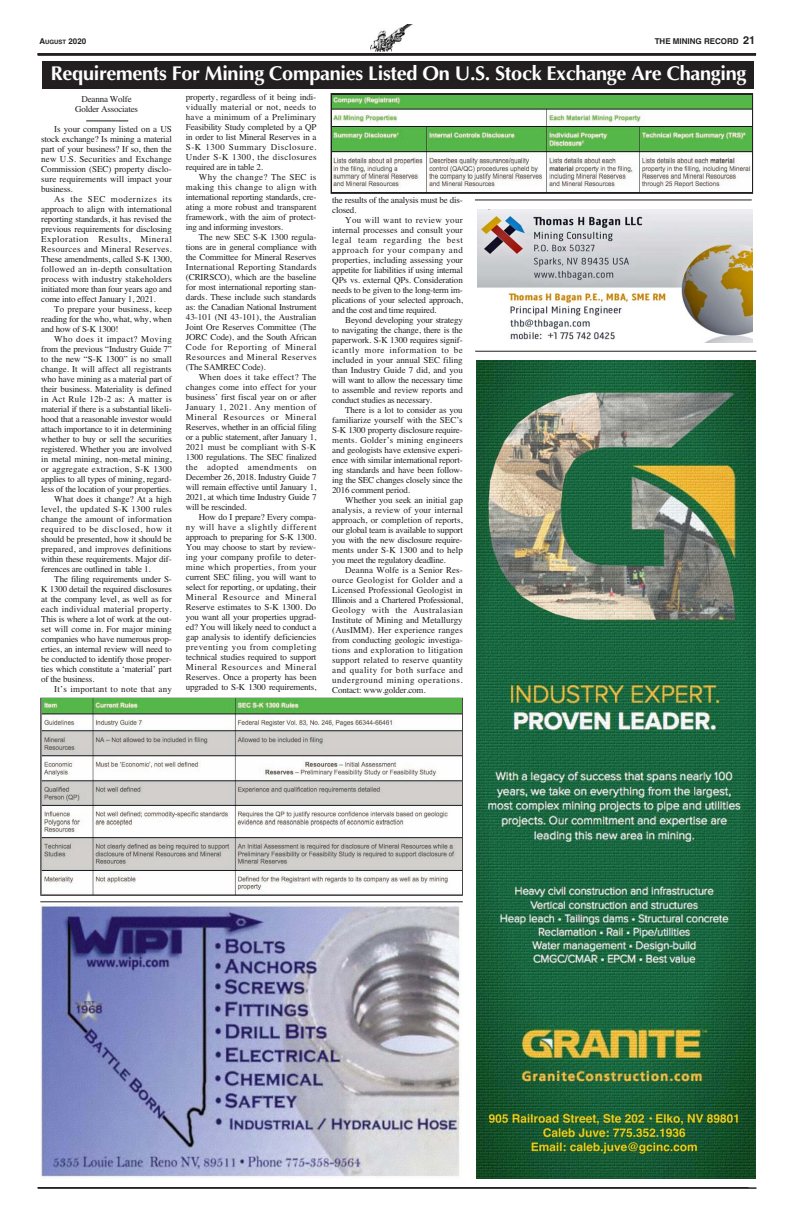
<style>
.page{position:relative;width:792px;height:1224px;background:#fff}
.page>*{position:absolute;margin:0;border:0;box-sizing:border-box;transform-origin:0 0}
.t1{font:700 20px "Optima";letter-spacing:-.015em;color:#fff}
.t2{font:9px/10px "Times";letter-spacing:-.02em;color:#231f20;text-align:justify}
.t3{font:9px "Times";letter-spacing:.02em;color:#231f20}
.t4{font:9px "Times";color:#231f20}
.t5{font:9px "Times";letter-spacing:.01em;color:#231f20}
.t6{font:9px "Times";letter-spacing:.055em;color:#231f20}
.t7{font:9px "Times";letter-spacing:.025em;color:#231f20}
.t8{font:9px "Times";letter-spacing:.045em;color:#231f20}
.t9{font:700 8px "Helvetica";color:#231f20}
.s1{font-size:6px}
.s2{font-size:11px}
</style>
<div class="page">
<img style="left:371px;top:24px;width:42px;height:27px">
<hr style="left:38px;top:53px;width:718px;height:2px;background:#231f20">
<hr style="left:38px;top:1187px;width:710px;height:1px;background:#231f20">
<hr style="left:38px;top:54px;width:718px;height:2px;background:#231f20">
<hr style="left:38px;top:1188px;width:718px;height:1px;background:#231f20">
<div style="left:41px;top:901px;width:420px;height:281px;background:linear-gradient(to right,#fff,#fff)"></div>
<img style="left:41px;top:905px;width:420px;height:274px">
<hr style="left:40px;top:901px;width:423px;height:1px;background:#231f20">
<img style="left:476px;top:361px;width:279px;height:818px">
<hr style="left:475px;top:199px;width:277px;height:1px;background:#231f20">
<div style="left:42px;top:61px;width:712px;height:28px;background:#231f20"></div>
<hr style="left:86px;top:120px;width:42px;height:1px;background:#231f20">
<img style="left:41px;top:699px;width:421px;height:196px">
<div style="left:331px;top:93px;width:422px;height:101px;border:2px solid #231f20"></div>
<img style="left:333px;top:95px;width:418px;height:97px">
<hr style="left:475px;top:351px;width:281px;height:1px;background:#231f20">
<img style="left:478px;top:209px;width:275px;height:134px">
<p class="t9" style="left:40px;top:39px;width:48px">A<span class="s1">UGUST</span> 2020</p>
<p class="t9" style="left:655px;top:38px;width:102px">THE MINING RECORD <span class="s2">21</span></p>
<h1 class="t1" style="left:51px;top:61px;width:697px">Requirements For Mining Companies Listed On U.S. Stock Exchange Are Changing</h1>
<p class="t2" style="left:75px;top:94px;width:64px;text-align:center">Deanna Wolfe<br>Golder Associates</p>
<p class="t2" style="left:41px;top:124px;width:132px;text-indent:13px">Is your company listed on a US stock exchange? Is mining a material part of your business? If so, then the new U.S. Securities and Exchange Commission (SEC) property disclo&shy;sure requirements will impact your business.</p>
<p class="t2" style="left:41px;top:194px;width:132px;text-indent:13px">As the SEC modernizes its approach to align with international reporting standards, it has revised the previous requirements for disclosing Exploration Results, Mineral Resources and Mineral Reserves.<br>These amendments, called S-K 1300, followed an in-depth consultation process with industry stakeholders initiated more than four years ago and come into effect January 1, 2021.</p>
<p class="t2" style="left:41px;top:304px;width:132px;text-indent:13px">To prepare your business, keep reading for the who, what, why, when and how of S-K 1300!</p>
<p class="t8" style="left:54px;top:333px;width:119px">Who does it impact? Moving</p>
<p class="t2" style="left:41px;top:344px;width:132px">from the previous “Industry Guide 7”</p>
<p class="t4" style="left:41px;top:353px;width:132px">to the new “S-K 1300” is no small</p>
<p class="t4" style="left:41px;top:363px;width:132px">change. It will affect all registrants</p>
<p class="t2" style="left:41px;top:374px;width:132px">who have mining as a material part of</p>
<p class="t2" style="left:41px;top:384px;width:132px">their business. Materiality is defined</p>
<p class="t3" style="left:41px;top:393px;width:132px">in Act Rule 12b-2 as: A matter is</p>
<p class="t2" style="left:41px;top:404px;width:132px">material if there is a substantial likeli-</p>
<p class="t2" style="left:41px;top:414px;width:132px">hood that a reasonable investor would</p>
<p class="t2" style="left:41px;top:424px;width:132px">attach importance to it in determining</p>
<p class="t2" style="left:41px;top:434px;width:132px">whether to buy or sell the securities</p>
<p class="t2" style="left:41px;top:444px;width:132px">registered. Whether you are involved</p>
<p class="t2" style="left:41px;top:454px;width:132px">in metal mining, non-metal mining,</p>
<p class="t3" style="left:41px;top:463px;width:132px">or aggregate extraction, S-K 1300</p>
<p class="t2" style="left:41px;top:474px;width:132px">applies to all types of mining, regard-</p>
<p class="t2" style="left:41px;top:484px;width:131px">less of the location of your properties.</p>
<p class="t2" style="left:54px;top:494px;width:119px">What does it change? At a high</p>
<p class="t3" style="left:41px;top:503px;width:132px">level, the updated S-K 1300 rules</p>
<p class="t3" style="left:41px;top:513px;width:132px">change the amount of information</p>
<p class="t6" style="left:41px;top:523px;width:132px">required to be disclosed, how it</p>
<p class="t2" style="left:41px;top:534px;width:132px">should be presented, how it should be</p>
<p class="t5" style="left:41px;top:543px;width:132px">prepared, and improves definitions</p>
<p class="t2" style="left:41px;top:554px;width:132px">within these requirements. Major dif-</p>
<p class="t2" style="left:41px;top:564px;width:111px">ferences are outlined in table 1.</p>
<p class="t2" style="left:54px;top:574px;width:119px">The filing requirements under S-</p>
<p class="t2" style="left:41px;top:584px;width:132px">K 1300 detail the required disclosures</p>
<p class="t2" style="left:41px;top:594px;width:132px">at the company level, as well as for</p>
<p class="t3" style="left:41px;top:603px;width:132px">each individual material property.</p>
<p class="t2" style="left:41px;top:614px;width:132px">This is where a lot of work at the out-</p>
<p class="t4" style="left:41px;top:623px;width:132px">set will come in. For major mining</p>
<p class="t2" style="left:41px;top:634px;width:132px">companies who have numerous prop-</p>
<p class="t2" style="left:41px;top:644px;width:132px">erties, an internal review will need to</p>
<p class="t2" style="left:41px;top:654px;width:132px">be conducted to identify those proper-</p>
<p class="t2" style="left:41px;top:664px;width:132px">ties which constitute a ‘material’ part</p>
<p class="t2" style="left:41px;top:674px;width:55px">of the business.</p>
<p class="t7" style="left:54px;top:683px;width:119px">It’s important to note that any</p>
<p class="t2" style="left:186px;top:92px;width:132px">property, regardless of it being indi&shy;vidually material or not, needs to have a minimum of a Preliminary Feasibility Study completed by a QP in order to list Mineral Reserves in a S-K 1300 Summary Disclosure.<br>Under S-K 1300, the disclosures required are in table 2.</p>
<p class="t2" style="left:186px;top:172px;width:132px;text-indent:13px">Why the change? The SEC is making this change to align with international reporting standards, cre&shy;ating a more robust and transparent framework, with the aim of protect&shy;ing and informing investors.</p>
<p class="t2" style="left:186px;top:232px;width:132px;text-indent:13px">The new SEC S-K 1300 regula&shy;tions are in general compliance with the Committee for Mineral Reserves International Reporting Standards (CRIRSCO), which are the baseline for most international reporting stan&shy;dards. These include such standards as: the Canadian National Instrument 43-101 (NI 43-101), the Australian Joint Ore Reserves Committee (The JORC Code), and the South African Code for Reporting of Mineral Resources and Mineral Reserves (The SAMREC Code).</p>
<p class="t2" style="left:186px;top:372px;width:132px;text-indent:13px">When does it take effect? The changes come into effect for your business’ first fiscal year on or after January 1, 2021. Any mention of Mineral Resources or Mineral Reserves, whether in an official filing or a public statement, after January 1, 2021 must be compliant with S-K 1300 regulations. The SEC finalized the adopted amendments on December 26, 2018. Industry Guide 7 will remain effective until January 1, 2021, at which time Industry Guide 7 will be rescinded.</p>
<p class="t2" style="left:186px;top:512px;width:132px;text-indent:13px">How do I prepare? Every compa&shy;ny will have a slightly different approach to preparing for S-K 1300.<br>You may choose to start by review&shy;ing your company profile to deter&shy;mine which properties, from your current SEC filing, you will want to select for reporting, or updating, their Mineral Resource and Mineral Reserve estimates to S-K 1300. Do you want all your properties upgrad&shy;ed? You will likely need to conduct a gap analysis to identify deficiencies preventing you from completing technical studies required to support Mineral Resources and Mineral Reserves. Once a property has been upgraded to S-K 1300 requirements,</p>
<p class="t2" style="left:332px;top:195px;width:132px">the results of the analysis must be dis&shy;closed.</p>
<p class="t2" style="left:332px;top:215px;width:132px;text-indent:13px">You will want to review your internal processes and consult your legal team regarding the best approach for your company and properties, including assessing your appetite for liabilities if using internal QPs vs. external QPs. Consideration needs to be given to the long-term im&shy;plications of your selected approach, and the cost and time required.</p>
<p class="t2" style="left:332px;top:315px;width:132px;text-indent:13px">Beyond developing your strategy to navigating the change, there is the paperwork. S-K 1300 requires signif&shy;icantly more information to be included in your annual SEC filing than Industry Guide 7 did, and you will want to allow the necessary time to assemble and review reports and conduct studies as necessary.</p>
<p class="t2" style="left:332px;top:405px;width:132px;text-indent:13px">There is a lot to consider as you familiarize yourself with the SEC’s S-K 1300 property disclosure require&shy;ments. Golder’s mining engineers and geologists have extensive experi&shy;ence with similar international report&shy;ing standards and have been follow&shy;ing the SEC changes closely since the 2016 comment period.</p>
<p class="t2" style="left:332px;top:495px;width:132px;text-indent:13px">Whether you seek an initial gap analysis, a review of your internal approach, or completion of reports, our global team is available to support you with the new disclosure require&shy;ments under S-K 1300 and to help you meet the regulatory deadline.</p>
<p class="t2" style="left:332px;top:565px;width:132px;text-indent:13px">Deanna Wolfe is a Senior Res&shy;ource Geologist for Golder and a Licensed Professional Geologist in Illinois and a Chartered Professional, Geology with the Australasian Institute of Mining and Metallurgy (AusIMM). Her experience ranges from conducting geologic investiga&shy;tions and exploration to litigation support related to reserve quantity and quality for both surface and underground mining operations.<br>Contact: www.golder.com.</p>
</div>
